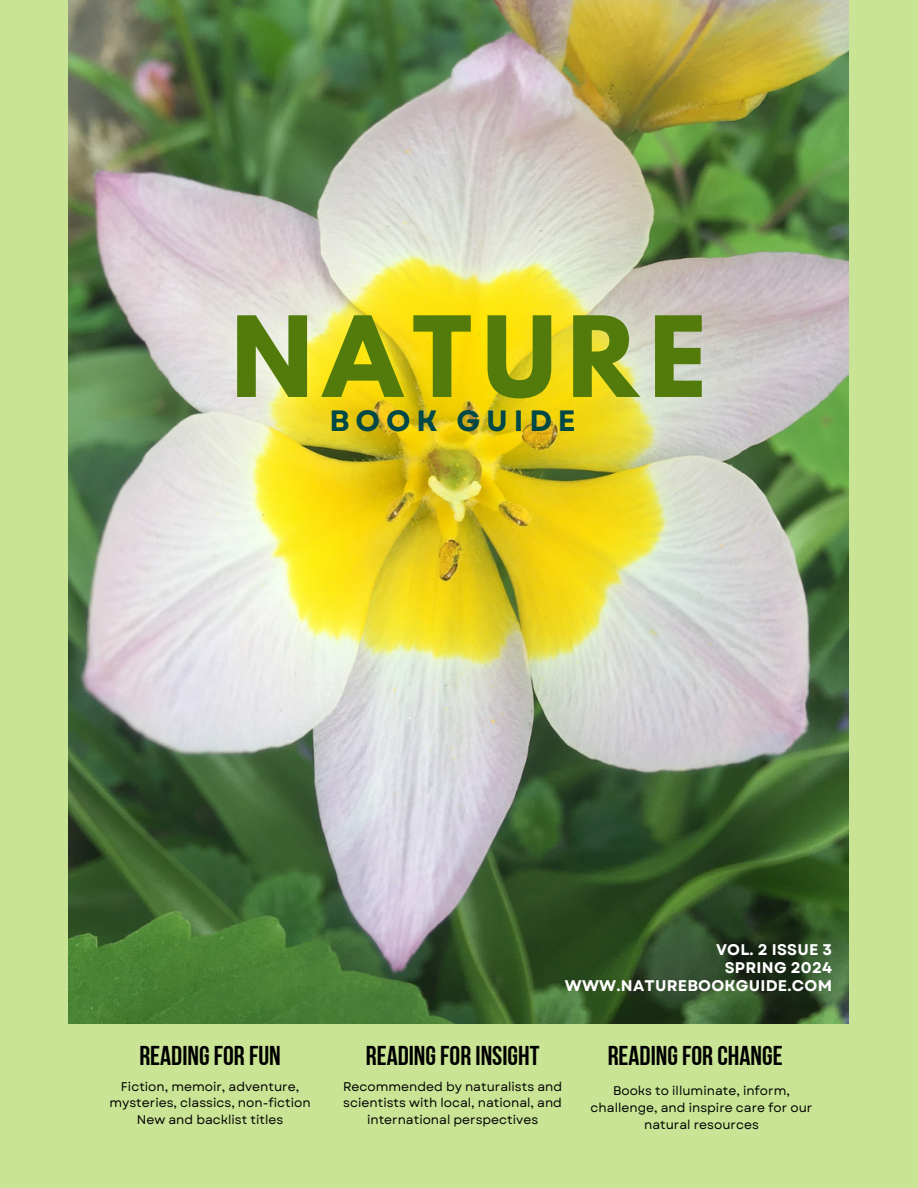
<style>
.page{position:relative;width:918px;height:1188px;background:#c8e494}
.page>*{position:absolute;margin:0;border:0;box-sizing:border-box;transform-origin:0 0}
.t1{font:700 99px "League Spartan";letter-spacing:.11em;color:#537b0b}
.t2{font:700 29.4px "Garet";letter-spacing:.2em;color:#004846}
.t3{font:27.15px "Bebas Neue Cyrillic";color:#000}
.t4{font:700 15.45px/18px "Garet";letter-spacing:.015em;color:#fff;text-align:right}
.t5{font:12.6px/16.8px "Garet";color:#000;text-align:center}
</style>
<div class="page">
<img style="left:69px;top:0;width:780px;height:1024px">
<h1 class="t1" style="left:231px;top:308px;width:477px">NATURE</h1>
<h3 class="t2" style="left:330px;top:399px;width:248px">BOOK GUIDE</h3>
<h2 class="t3" style="left:139px;top:1045px;width:143px">READINGFOR FUN</h2>
<h4 class="t5" style="left:110px;top:1078px;width:203px">Fiction, memoir, adventure, mysteries, classics, non-fiction<br>New and backlist titles</h4>
<p class="t4" style="left:565px;top:941px;width:269px">VOL. 2 ISSUE 3<br>SPRING 2024<br>WWW.NATUREBOOKGUIDE.COM</p>
<h3 class="t3" style="left:366px;top:1045px;width:175px">READINGFOR INSIGHT</h3>
<p class="t5" style="left:343px;top:1078px;width:221px">Recommended by naturalists and scientists with local, national, and international perspectives</p>
<h3 class="t3" style="left:608px;top:1045px;width:177px">READINGFOR CHANGE</h3>
<p class="t5" style="left:591px;top:1083px;width:223px">Books to illuminate, inform, challenge, and inspire care for our natural resources</p>
</div>
